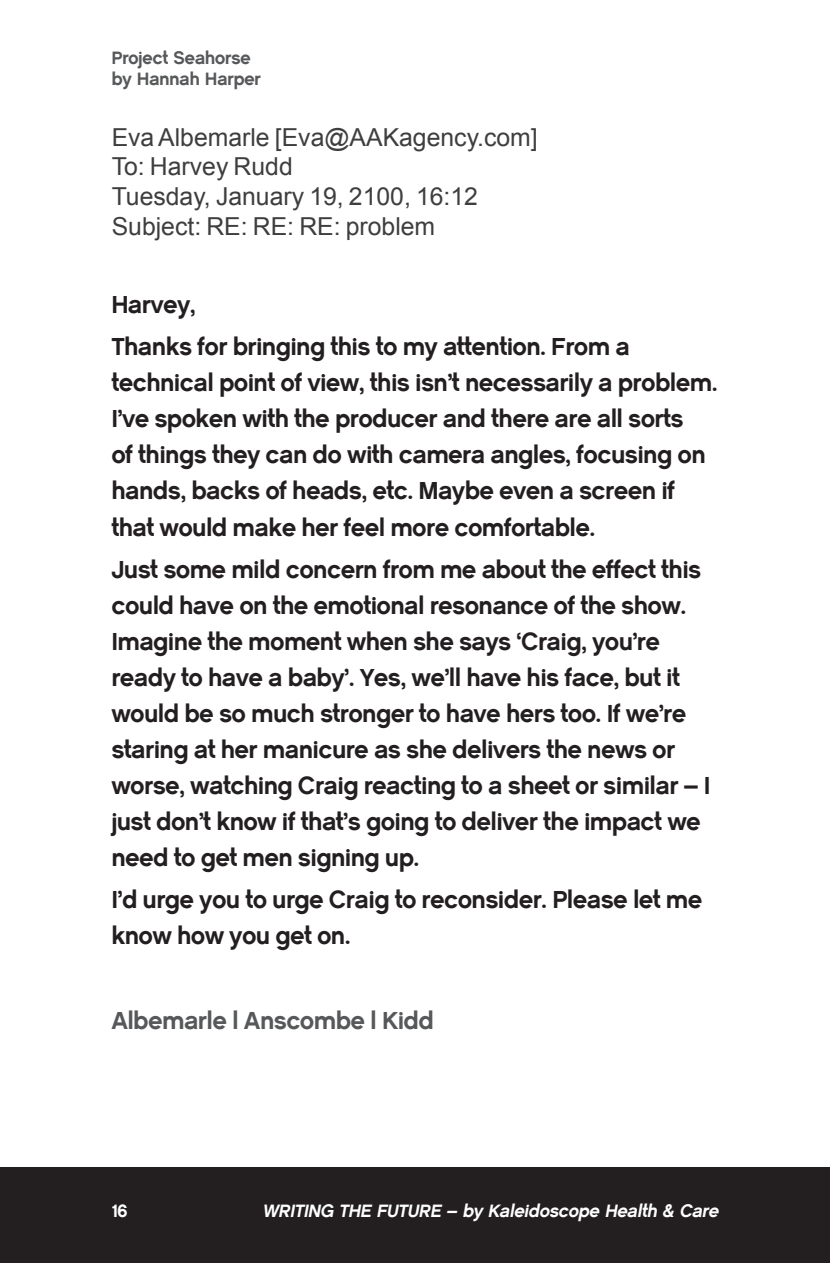
<style>
.page{position:relative;width:830px;height:1263px;background:#fff}
.page>*{position:absolute;margin:0;border:0;box-sizing:border-box;transform-origin:0 0}
.P_no_indent{font:500 24.75px/36px "CM Sans Serif";color:#231f20}
.P_no_indent_email{font:24.75px "Arial";color:#3e3e3f}
.P_no_indent-2{font:500 24.75px "CM Sans Serif";color:#57585a}
.t1{font:italic 500 18px "CM Sans Serif";color:#fff}
.t2{font:500 18px/20.2px "CM Sans Serif";color:#57585a}
.t3{font:500 18px "CM Sans Serif";color:#fff}
</style>
<div class="page">
<div style="left:0;top:1167px;width:829px;height:96px;background:#231f20"></div>
<p class="t2" style="left:112px;top:48px;width:150px">Project Seahorse by Hannah Harper</p>
<p class="P_no_indent_email" style="left:112px;top:121px;width:427px">Eva Albemarle [Eva@AAKagency.com]</p>
<p class="P_no_indent_email" style="left:112px;top:150px;width:182px">To: Harvey Rudd</p>
<p class="P_no_indent_email" style="left:112px;top:180px;width:367px">Tuesday, January 19, 2100, 16:12</p>
<p class="P_no_indent_email" style="left:112px;top:210px;width:325px">Subject: RE: RE: RE: problem</p>
<p class="P_no_indent" style="left:112px;top:286px;width:85px">Harvey,</p>
<p class="P_no_indent" style="left:112px;top:329px;width:606px">Thanks for bringing this to my attention. From a technical point of view, this isn’t necessarily a problem.<br>I’ve spoken with the producer and there are all sorts<br>of things they can do with camera angles, focusing on hands, backs of heads, etc. Maybe even a screen if that would make her feel more comfortable.</p>
<p class="P_no_indent" style="left:112px;top:551px;width:599px">Just some mild concern from me about the effect this could have on the emotional resonance of the show.<br>Imagine the moment when she says ‘Craig, you’re ready to have a baby’. Yes, we’ll have his face, but it would be so much stronger to have hers too. If we’re staring at her manicure as she delivers the news or worse, watching Craig reacting to a sheet or similar – I just don’t know if that’s going to deliver the impact we need to get men signing up.</p>
<p class="P_no_indent" style="left:112px;top:881px;width:591px">I’d urge you to urge Craig to reconsider. Please let me know how you get on.</p>
<p class="P_no_indent-2" style="left:112px;top:1005px;width:323px">Albemarle | Anscombe | Kidd</p>
<p class="t3" style="left:112px;top:1200px;width:17px">16</p>
<p class="t1" style="left:262px;top:1200px;width:461px">WRITING THE FUTURE – by Kaleidoscope Health &amp; Care</p>
</div>
